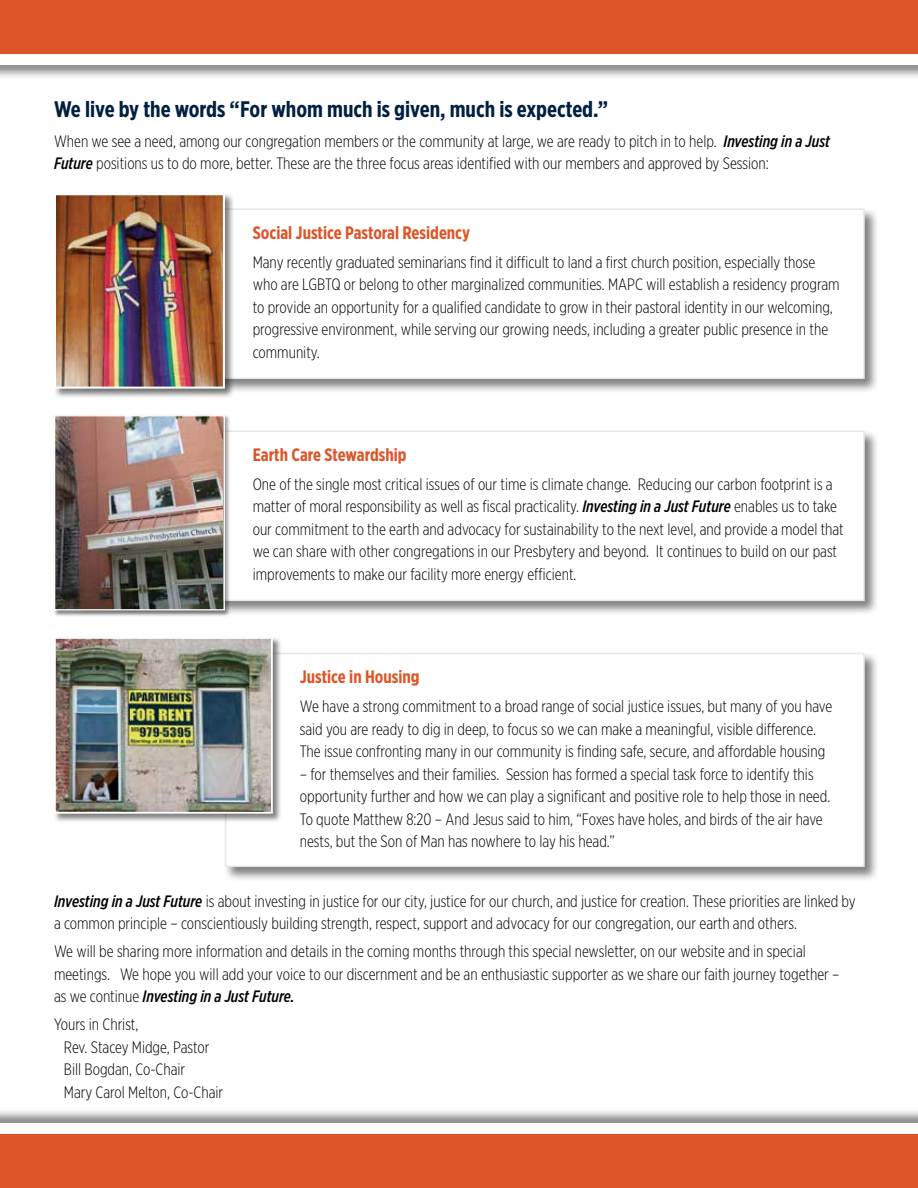
<style>
.page{position:relative;width:918px;height:1188px;background:#fff}
.page>*{position:absolute;margin:0;border:0;box-sizing:border-box;transform-origin:0 0}
.t1{font:700 22.5px "Gotham X Narrow";color:#001f41}
.t2{font:700 18px "Gotham X Narrow";color:#dd5428}
.t3{font:300 16.5px/22.5px "Gotham X Narrow";color:#000}
.s1{font-weight:500;font-style:italic}
</style>
<div class="page">
<div style="left:73px;top:207px;width:807px;height:187px;background:#000;opacity:.5"></div>
<div style="left:75px;top:208px;width:790px;height:171px;background:#fff;border:2px solid #e6e7e8"></div>
<div style="left:73px;top:429px;width:807px;height:187px;background:#000;opacity:.5"></div>
<div style="left:75px;top:430px;width:790px;height:171px;background:#fff;border:2px solid #e6e7e8"></div>
<div style="left:223px;top:651px;width:657px;height:231px;background:#000;opacity:.5"></div>
<div style="left:225px;top:653px;width:640px;height:214px;background:#fff;border:2px solid #e6e7e8"></div>
<div style="left:0;top:0;width:918px;height:54px;background:#dd5428"></div>
<div style="left:0;top:1134px;width:918px;height:54px;background:#dd5428"></div>
<div style="left:0;top:52px;width:918px;height:28px;background:#000;opacity:.5"></div>
<div style="left:0;top:54px;width:918px;height:11px;background:#fff"></div>
<div style="left:0;top:1108px;width:918px;height:28px;background:#000;opacity:.5"></div>
<div style="left:0;top:1123px;width:918px;height:11px;background:#fff"></div>
<div style="left:53px;top:415px;width:178px;height:202px;background:#000;opacity:.5"></div>
<img style="left:56px;top:417px;width:167px;height:191px">
<div style="left:54px;top:415px;width:171px;height:195px;border:1px solid #fff"></div>
<div style="left:53px;top:636px;width:229px;height:187px;background:#000;opacity:.5"></div>
<img style="left:57px;top:640px;width:213px;height:171px">
<div style="left:54px;top:637px;width:219px;height:177px;border:2px solid #fff"></div>
<div style="left:53px;top:192px;width:182px;height:207px;background:#000;opacity:.5"></div>
<img style="left:57px;top:196px;width:165px;height:190px">
<div style="left:54px;top:193px;width:171px;height:196px;border:2px solid #fff"></div>
<h1 class="t1" style="left:54px;top:96px;width:556px">We live by the words “For whom much is given, much is expected.”</h1>
<p class="t3" style="left:54px;top:129px;width:777px">When we see a need, among our congregation members or the community at large, we are ready to pitch in to help. <span class="s1">Investing in a Just<br>Future</span> positions us to do more, better. These are the three focus areas identified with our members and approved by Session:</p>
<p class="t2" style="left:253px;top:221px;width:219px">Social Justice Pastoral Residency</p>
<p class="t3" style="left:253px;top:250px;width:588px">Many recently graduated seminarians find it difficult to land a first church position, especially those who are LGBTQ or belong to other marginalized communities. MAPC will establish a residency program to provide an opportunity for a qualified candidate to grow in their pastoral identity in our welcoming, progressive environment, while serving our growing needs, including a greater public presence in the community.</p>
<p class="t2" style="left:253px;top:443px;width:155px">Earth Care Stewardship</p>
<p class="t3" style="left:253px;top:472px;width:593px">One of the single most critical issues of our time is climate change. Reducing our carbon footprint is a matter of moral responsibility as well as fiscal practicality. <span class="s1">Investing in a Just Future</span> enables us to take our commitment to the earth and advocacy for sustainability to the next level, and provide a model that we can share with other congregations in our Presbytery and beyond. It continues to build on our past improvements to make our facility more energy efficient.</p>
<p class="t2" style="left:300px;top:666px;width:121px">Justice in Housing</p>
<p class="t3" style="left:300px;top:695px;width:534px">We have a strong commitment to a broad range of social justice issues, but many of you have said you are ready to dig in deep, to focus so we can make a meaningful, visible difference.<br>The issue confronting many in our community is finding safe, secure, and affordable housing</p>
<p class="t3" style="left:300px;top:762px;width:532px">– for themselves and their families. Session has formed a special task force to identify this opportunity further and how we can play a significant and positive role to help those in need.<br>To quote Matthew 8:20 – And Jesus said to him, “Foxes have holes, and birds of the air have nests, but the Son of Man has nowhere to lay his head.”</p>
<p class="t3" style="left:54px;top:890px;width:803px"><span class="s1">Investing in a Just Future</span> is about investing in justice for our city, justice for our church, and justice for creation. These priorities are linked by a common principle – conscientiously building strength, respect, support and advocacy for our congregation, our earth and others.</p>
<p class="t3" style="left:54px;top:940px;width:787px">We will be sharing more information and details in the coming months through this special newsletter, on our website and in special meetings. We hope you will add your voice to our discernment and be an enthusiastic supporter as we share our faith journey together – as we continue <span class="s1">Investing in a Just Future.</span></p>
<p class="t3" style="left:64px;top:1013px;width:161px;text-indent:-10px">Yours in Christ,<br>Rev. Stacey Midge, Pastor<br>Bill Bogdan, Co-Chair<br>Mary Carol Melton, Co-Chair</p>
</div>
